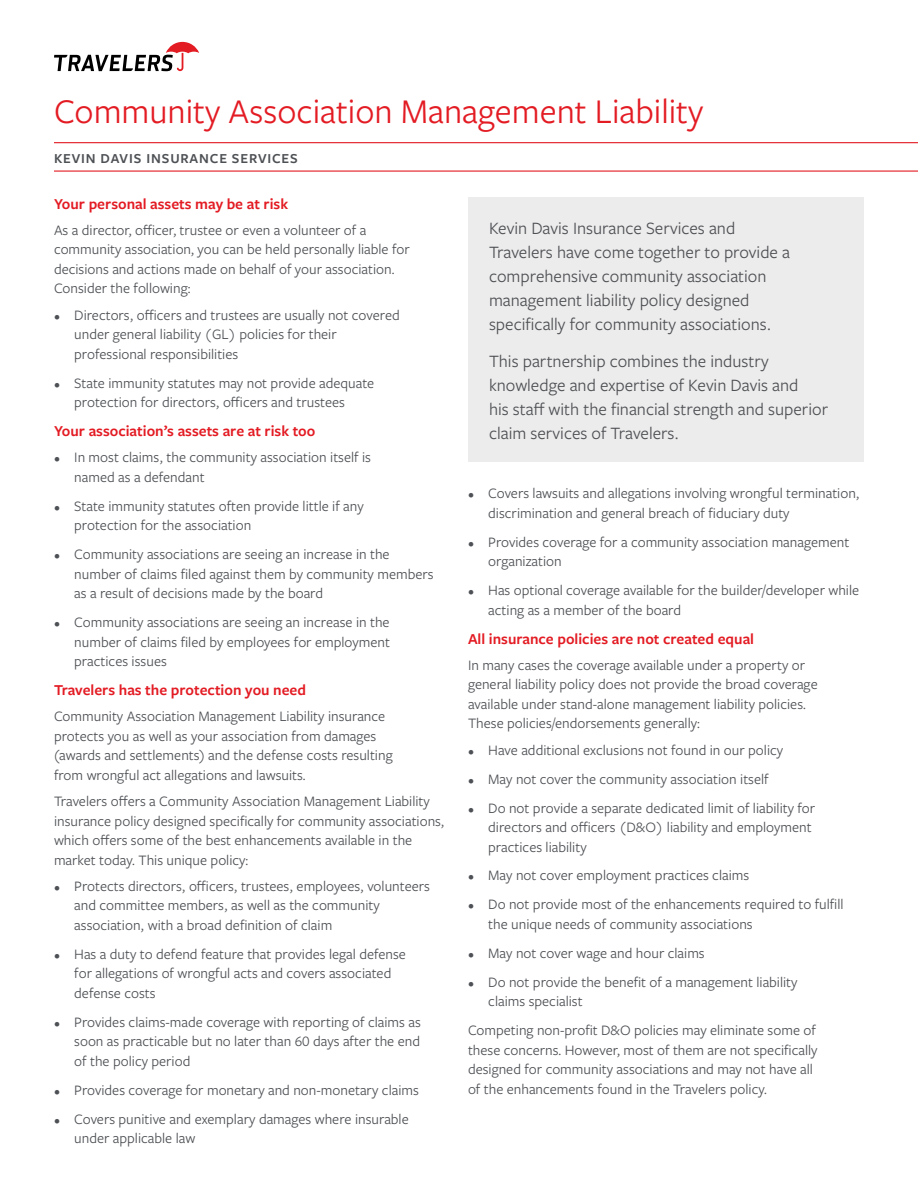
<style>
.page{position:relative;width:918px;height:1188px;background:#fff}
.page>*{position:absolute;margin:0;border:0;box-sizing:border-box;transform-origin:0 0}
.t1{font:36px "Freight Sans Pro";color:#e31b23}
.P-Call_out{font:18px/24px "Freight Sans Pro";color:#4d5054}
.t2{font:600 15.75px "Freight Sans Pro";color:#e31b23}
.t3{font:15px/19.5px "Freight Sans Pro";color:#4d5054}
.t4{font:600 14.25px "Freight Sans Pro";letter-spacing:.06em;color:#4d5054}
.s1{font-size:12px}
</style>
<div class="page">
<div style="left:468px;top:198px;width:396px;height:264px;background:#edecec"></div>
<svg style="left:54px;top:42px;width:145px;height:29px"></svg>
<hr style="left:54px;top:142px;width:864px;height:1px;background:#e31b23">
<hr style="left:54px;top:171px;width:864px;height:1px;background:#e31b23">
<h1 class="t1" style="left:54px;top:87px;width:651px">Community Association Management Liability</h1>
<h2 class="t4" style="left:54px;top:148px;width:245px">KEVIN DAVIS INSURANCE SERVICES</h2>
<h3 class="t2" style="left:54px;top:193px;width:236px">Your personal assets may be at risk</h3>
<p class="t3" style="left:54px;top:220px;width:357px">As a director, officer, trustee or even a volunteer of a community association, you can be held personally liable for decisions and actions made on behalf of your association.<br>Consider the following:</p>
<p class="t3" style="left:74px;top:304px;width:327px;text-indent:-20px"><span class="s1">•</span> Directors, officers and trustees are usually not covered under general liability (GL) policies for their professional responsibilities</p>
<p class="t3" style="left:54px;top:372px;width:322px;text-align:center"><span class="s1">•</span> State immunity statutes may not provide adequate protection for directors, officers and trustees</p>
<h3 class="t2" style="left:54px;top:420px;width:263px">Your association’s assets are at risk too</h3>
<p class="t3" style="left:74px;top:447px;width:298px;text-indent:-20px"><span class="s1">•</span> In most claims, the community association itself is named as a defendant</p>
<p class="t3" style="left:74px;top:495px;width:291px;text-indent:-20px"><span class="s1">•</span> State immunity statutes often provide little if any protection for the association</p>
<p class="t3" style="left:74px;top:544px;width:361px;text-indent:-20px"><span class="s1">•</span> Community associations are seeing an increase in the number of claims filed against them by community members as a result of decisions made by the board</p>
<p class="t3" style="left:74px;top:612px;width:317px;text-align:justify;text-indent:-20px"><span class="s1">•</span> Community associations are seeing an increase in the number of claims filed by employees for employment practices issues</p>
<h3 class="t2" style="left:54px;top:679px;width:254px">Travelers has the protection you need</h3>
<p class="t3" style="left:54px;top:706px;width:340px">Community Association Management Liability insurance protects you as well as your association from damages (awards and settlements) and the defense costs resulting from wrongful act allegations and lawsuits.</p>
<p class="t3" style="left:54px;top:791px;width:391px">Travelers offers a Community Association Management Liability insurance policy designed specifically for community associations, which offers some of the best enhancements available in the market today. This unique policy:</p>
<p class="t3" style="left:74px;top:876px;width:357px;text-indent:-20px"><span class="s1">•</span> Protects directors, officers, trustees, employees, volunteers and committee members, as well as the community association, with a broad definition of claim</p>
<p class="t3" style="left:74px;top:944px;width:333px;text-indent:-20px"><span class="s1">•</span> Has a duty to defend feature that provides legal defense for allegations of wrongful acts and covers associated defense costs</p>
<p class="t3" style="left:74px;top:1011px;width:348px;text-align:justify;text-indent:-20px"><span class="s1">•</span> Provides claims-made coverage with reporting of claims as soon as practicable but no later than 60 days after the end of the policy period</p>
<p class="t3" style="left:54px;top:1079px;width:366px"><span class="s1">•</span> Provides coverage for monetary and non-monetary claims</p>
<p class="t3" style="left:74px;top:1108px;width:336px;text-indent:-20px"><span class="s1">•</span> Covers punitive and exemplary damages where insurable under applicable law</p>
<p class="P-Call_out" style="left:489px;top:215px;width:303px">Kevin Davis Insurance Services and Travelers have come together to provide a comprehensive community association management liability policy designed specifically for community associations.</p>
<p class="P-Call_out" style="left:489px;top:348px;width:341px">This partnership combines the industry knowledge and expertise of Kevin Davis and<br>his staff with the financial strength and superior claim services of Travelers.</p>
<p class="t3" style="left:488px;top:483px;width:373px;text-indent:-20px"><span class="s1">•</span> Covers lawsuits and allegations involving wrongful termination, discrimination and general breach of fiduciary duty</p>
<p class="t3" style="left:488px;top:531px;width:363px;text-indent:-20px"><span class="s1">•</span> Provides coverage for a community association management organization</p>
<p class="t3" style="left:488px;top:580px;width:372px;text-indent:-20px"><span class="s1">•</span> Has optional coverage available for the builder/developer while acting as a member of the board</p>
<h3 class="t2" style="left:468px;top:628px;width:288px">All insurance policies are not created equal</h3>
<p class="t3" style="left:468px;top:655px;width:351px">In many cases the coverage available under a property or general liability policy does not provide the broad coverage available under stand-alone management liability policies.<br>These policies/endorsements generally:</p>
<p class="t3" style="left:468px;top:739px;width:317px"><span class="s1">•</span> Have additional exclusions not found in our policy</p>
<p class="t3" style="left:468px;top:768px;width:302px"><span class="s1">•</span> May not cover the community association itself</p>
<p class="t3" style="left:488px;top:797px;width:329px;text-indent:-20px"><span class="s1">•</span> Do not provide a separate dedicated limit of liability for directors and officers (D&amp;O) liability and employment practices liability</p>
<p class="t3" style="left:468px;top:865px;width:283px"><span class="s1">•</span> May not cover employment practices claims</p>
<p class="t3" style="left:488px;top:894px;width:357px;text-indent:-20px"><span class="s1">•</span> Do not provide most of the enhancements required to fulfill the unique needs of community associations</p>
<p class="t3" style="left:468px;top:943px;width:238px"><span class="s1">•</span> May not cover wage and hour claims</p>
<p class="t3" style="left:488px;top:972px;width:311px;text-indent:-20px"><span class="s1">•</span> Do not provide the benefit of a management liability claims specialist</p>
<p class="t3" style="left:468px;top:1020px;width:351px">Competing non-profit D&amp;O policies may eliminate some of these concerns. However, most of them are not specifically designed for community associations and may not have all of the enhancements found in the Travelers policy.</p>
</div>
